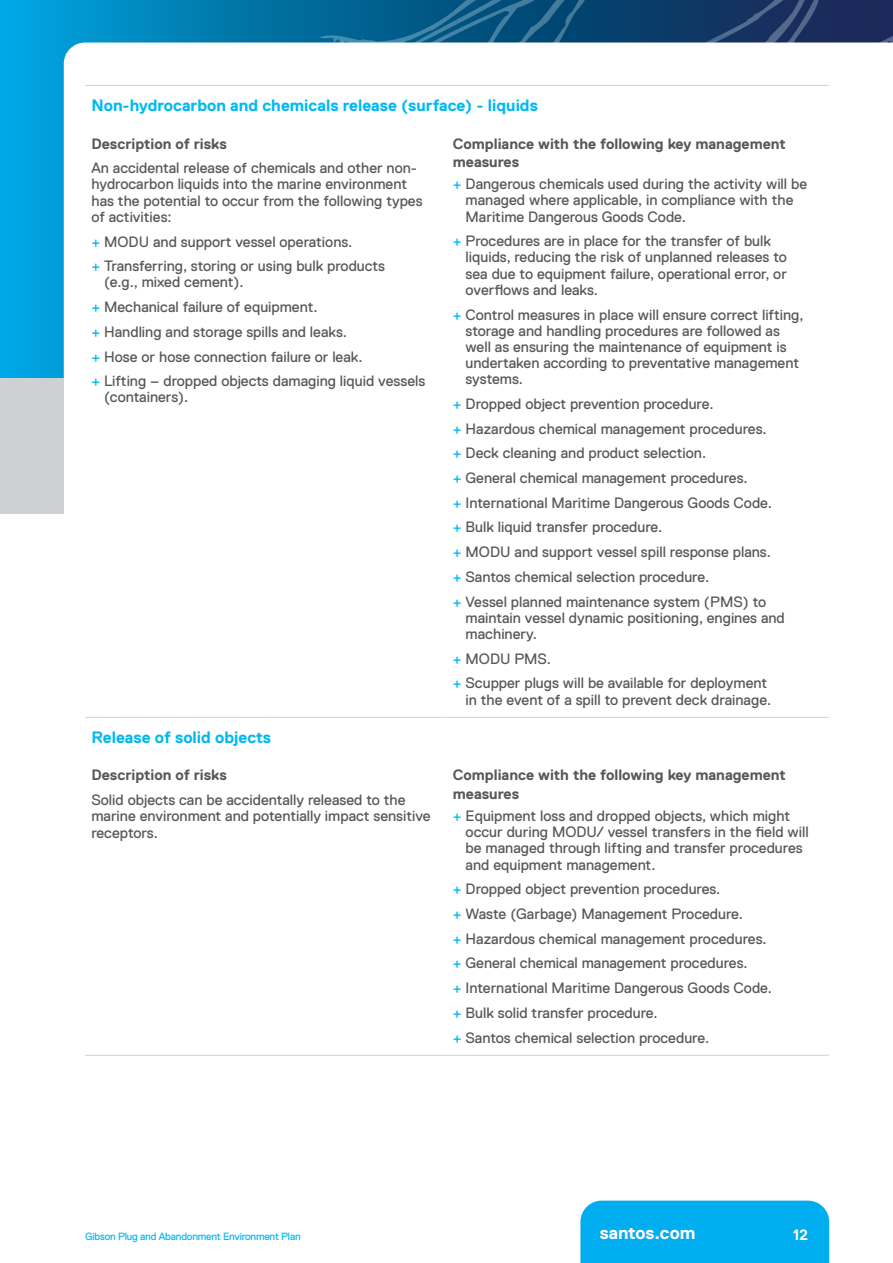
<style>
.page{position:relative;width:893px;height:1263px;background:#fff}
.page>*{position:absolute;margin:0;border:0;box-sizing:border-box;transform-origin:0 0}
.t1{font:700 18px "Replica";color:#fff}
.t2{font:700 16.5px "Replica";color:#00b9f1}
.t3{font:15px/24.8px "Replica Pro";color:#57585a}
.t4{font:700 15px/18.1px "Replica";color:#57585a}
.t5{font:700 15px "Replica";color:#fff}
.t6{font:10.5px "Replica Pro";letter-spacing:-.02em;color:#00b9f1}
.s1{color:#00b9f1}
</style>
<div class="page">
<img style="left:0;top:0;width:314px;height:378px">
<svg style="left:403px;top:0;width:464px;height:43px;background:#164873"></svg>
<svg style="left:64px;top:43px;width:250px;height:335px"></svg>
<div style="left:0;top:378px;width:64px;height:136px;background:#ced1d4"></div>
<div style="left:580px;top:1200px;width:249px;height:63px;background:#00adef"></div>
<hr style="left:85px;top:85px;width:361px;height:1px;background:#ced1d4">
<hr style="left:446px;top:85px;width:383px;height:1px;background:#ced1d4">
<hr style="left:85px;top:717px;width:361px;height:1px;background:#ced1d4">
<hr style="left:446px;top:717px;width:383px;height:1px;background:#ced1d4">
<hr style="left:85px;top:1055px;width:361px;height:1px;background:#ced1d4">
<hr style="left:446px;top:1055px;width:383px;height:1px;background:#ced1d4">
<p class="t2" style="left:91px;top:99px;width:448px">Non-hydrocarbon and chemicals release (surface) - liquids</p>
<p class="t4" style="left:91px;top:136px;width:137px">Description of risks</p>
<p class="t3" style="left:91px;top:161px;width:333px;line-height:16.2px">An accidental release of chemicals and other non&shy;hydrocarbon liquids into the marine environment has the potential to occur from the following types of activities:</p>
<p class="t3" style="left:91px;top:230px;width:295px"><span class="s1">+</span> MODU and support vessel operations.<br><span class="s1">+</span> Transferring, storing or using bulk products</p>
<p class="t3" style="left:91px;top:271px;width:335px;text-indent:13px">(e.g., mixed cement).<br><span class="s1">+</span> Mechanical failure of equipment.<br><span class="s1">+</span> Handling and storage spills and leaks.<br><span class="s1">+</span> Hose or hose connection failure or leak.<br><span class="s1">+</span> Lifting – dropped objects damaging liquid vessels</p>
<p class="t3" style="left:104px;top:386px;width:86px">(containers).</p>
<p class="t4" style="left:453px;top:136px;width:334px">Compliance with the following key management measures</p>
<p class="t3" style="left:466px;top:177px;width:343px;line-height:16.2px;text-indent:-13px"><span class="s1">+</span> Dangerous chemicals used during the activity will be managed where applicable, in compliance with the<br>Maritime Dangerous Goods Code.</p>
<p class="t3" style="left:466px;top:234px;width:323px;line-height:16.2px;text-indent:-13px"><span class="s1">+</span> Procedures are in place for the transfer of bulk liquids, reducing the risk of unplanned releases to sea due to equipment failure, operational error, or over昀氀ows and leaks.</p>
<p class="t3" style="left:465px;top:308px;width:340px;line-height:16.2px;text-indent:-13px"><span class="s1">+</span> Control measures in place will ensure correct lifting, storage and handling procedures are followed as well as ensuring the maintenance of equipment is undertaken according to preventative management systems.</p>
<p class="t3" style="left:453px;top:393px;width:321px"><span class="s1">+</span> Dropped object prevention procedure.<br><span class="s1">+</span> Hazardous chemical management procedures. <span class="s1">+</span> Deck cleaning and product selection.<br><span class="s1">+</span> General chemical management procedures.<br><span class="s1">+</span> International Maritime Dangerous Goods Code. <span class="s1">+</span> Bulk liquid transfer procedure.<br><span class="s1">+</span> MODU and support vessel spill response plans. <span class="s1">+</span> Santos chemical selection procedure.<br><span class="s1">+</span> Vessel planned maintenance system (PMS) to</p>
<p class="t3" style="left:466px;top:611px;width:321px;line-height:16.2px">maintain vessel dynamic positioning, engines and machinery.</p>
<p class="t3" style="left:453px;top:647px;width:316px"><span class="s1">+</span> MODU PMS.<br><span class="s1">+</span> Scupper plugs will be available for deployment</p>
<p class="t3" style="left:465px;top:688px;width:307px">in the event of a spill to prevent deck drainage.</p>
<p class="t2" style="left:91px;top:731px;width:181px">Release of solid objects</p>
<p class="t4" style="left:91px;top:768px;width:137px">Description of risks</p>
<p class="t3" style="left:91px;top:793px;width:341px;line-height:16.2px">Solid objects can be accidentally released to the marine environment and potentially impact sensitive receptors.</p>
<p class="t4" style="left:453px;top:768px;width:334px">Compliance with the following key management measures</p>
<p class="t3" style="left:466px;top:809px;width:345px;line-height:16.2px;text-indent:-13px"><span class="s1">+</span> Equipment loss and dropped objects, which might occur during MODU/ vessel transfers in the 昀椀eld will be managed through lifting and transfer procedures and equipment management.</p>
<p class="t3" style="left:453px;top:878px;width:321px"><span class="s1">+</span> Dropped object prevention procedures.<br><span class="s1">+</span> Waste (Garbage) Management Procedure.<br><span class="s1">+</span> Hazardous chemical management procedures. <span class="s1">+</span> General chemical management procedures.<br><span class="s1">+</span> International Maritime Dangerous Goods Code. <span class="s1">+</span> Bulk solid transfer procedure.<br><span class="s1">+</span> Santos chemical selection procedure.</p>
<p class="t6" style="left:85px;top:1232px;width:217px">Gibson Plug and Abandonment Environment Plan</p>
<p class="t1" style="left:600px;top:1226px;width:97px">santos.com</p>
<p class="t5" style="left:793px;top:1229px;width:16px">12</p>
</div>
